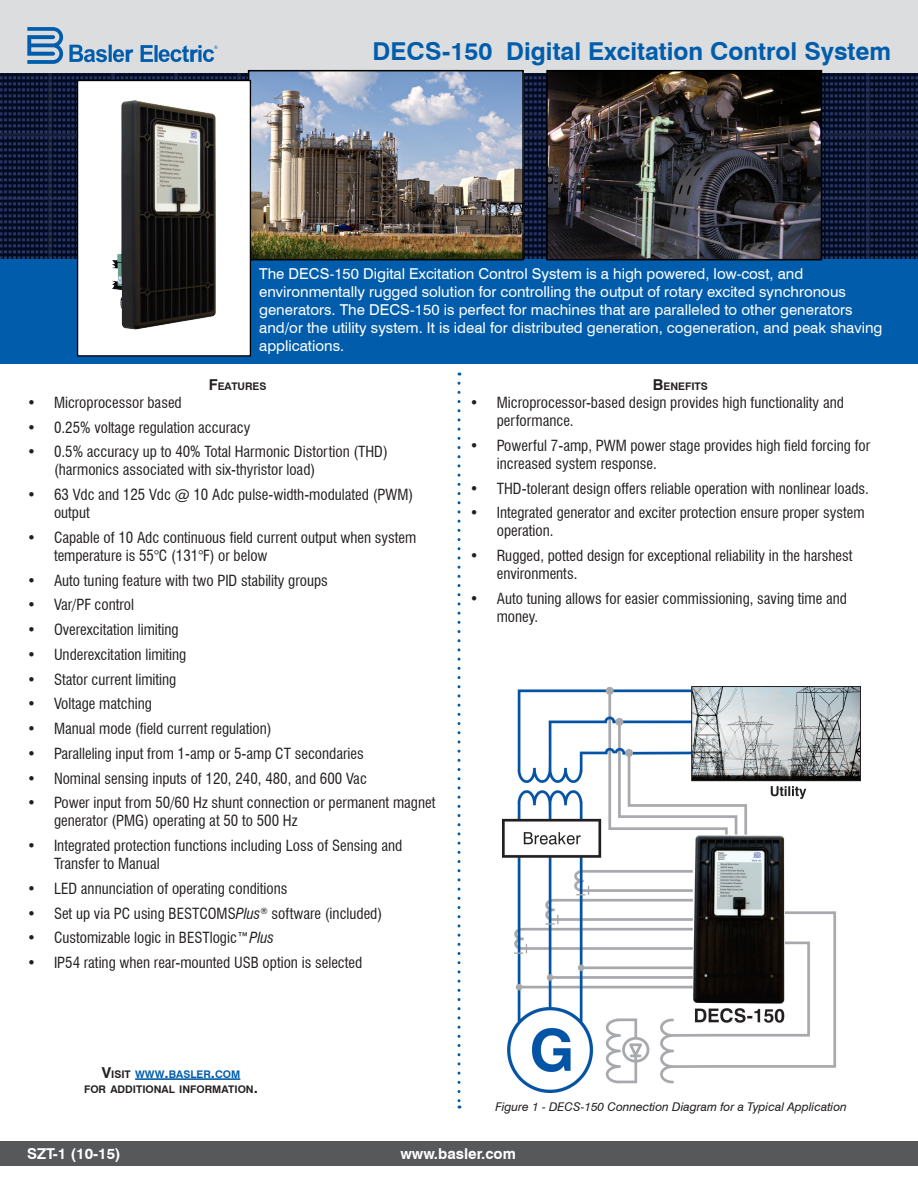
<style>
.page{position:relative;width:918px;height:1188px;background:#fff}
.page>*{position:absolute;margin:0;border:0;box-sizing:border-box;transform-origin:0 0}
._1_Title{font:700 24.6px "Swiss 721 BT";color:#015dab}
.t1{font:condensed 15px/18px "Swiss 721 BT";color:#231f20}
._2_Product_Descripti{font:15px/18px "Swiss 721 BT";color:#fff}
._8_Product_Code{font:700 15px "Swiss 721 BT";color:#fff}
._7_Figure_Caption{font:italic 12px "Swiss 721 BT";color:#231f20}
._6_Visit_www_basler{font:700 10.5px "Swiss 721 BT";color:#231f20}
._6_Visit_www_basler-2{font:700 10.5px "Swiss 721 BT";color:#015dab}
._3_Section_Heading{font:700 10.5px "Swiss 721 BT";color:#231f20}
.s1{font-size:15px}
.s2{font-style:italic}
.s3{font-size:15px;color:#231f20}
.s4{color:#231f20}
</style>
<div class="page">
<svg style="left:0;top:73px;width:918px;height:187px;background:#0e1937"></svg>
<div style="left:0;top:260px;width:918px;height:104px;background:#015dab"></div>
<div style="left:0;top:1142px;width:918px;height:24px;background:#57585a"></div>
<div style="left:0;top:0;width:918px;height:73px;background:#dcdddf"></div>
<svg style="left:27px;top:27px;width:36px;height:37px"></svg>
<svg style="left:69px;top:45px;width:64px;height:17px"></svg>
<svg style="left:141px;top:45px;width:76px;height:17px"></svg>
<svg style="left:458px;top:383px;width:2px;height:726px"></svg>
<hr style="left:135px;top:1078px;width:105px;height:2px;background:#015dab">
<img style="left:251px;top:73px;width:270px;height:184px">
<div style="left:248px;top:70px;width:276px;height:190px;border:2px solid #000"></div>
<div style="left:78px;top:80px;width:172px;height:276px;background:#fff"></div>
<img style="left:112px;top:100px;width:104px;height:230px">
<div style="left:77px;top:80px;width:174px;height:277px;border:1px solid #000"></div>
<img style="left:549px;top:73px;width:270px;height:184px">
<div style="left:546px;top:70px;width:276px;height:190px;border:2px solid #000"></div>
<img style="left:503px;top:687px;width:358px;height:405px">
<p class="_1_Title" style="left:372px;top:34px;width:520px">DECS-150 Digital Excitation Control System</p>
<p class="_2_Product_Descripti" style="left:259px;top:264px;width:625px">The DECS-150 Digital Excitation Control System is a high powered, low-cost, and environmentally rugged solution for controlling the output of rotary excited synchronous generators. The DECS-150 is perfect for machines that are paralleled to other generators and/or the utility system. It is ideal for distributed generation, cogeneration, and peak shaving applications.</p>
<p class="_3_Section_Heading" style="left:209px;top:379px;width:59px"><span class="s1">F</span>EATURES</p>
<p class="t1" style="left:27px;top:394px;width:156px">• Microprocessor based</p>
<p class="t1" style="left:27px;top:418px;width:225px">• 0.25% voltage regulation accuracy</p>
<p class="t1" style="left:54px;top:443px;width:335px;text-indent:-27px">• 0.5% accuracy up to 40% Total Harmonic Distortion (THD) (harmonics associated with six-thyristor load)</p>
<p class="t1" style="left:54px;top:486px;width:361px;text-indent:-27px">• 63 Vdc and 125 Vdc @ 10 Adc pulse-width-modulated (PWM) output</p>
<p class="t1" style="left:54px;top:529px;width:364px;text-indent:-27px">• Capable of 10 Adc continuous field current output when system temperature is 55°C (131°F) or below</p>
<p class="t1" style="left:27px;top:571px;width:302px">• Auto tuning feature with two PID stability groups</p>
<p class="t1" style="left:27px;top:596px;width:109px">• Var/PF control</p>
<p class="t1" style="left:27px;top:621px;width:153px">• Overexcitation limiting</p>
<p class="t1" style="left:27px;top:646px;width:161px">• Underexcitation limiting</p>
<p class="t1" style="left:27px;top:670px;width:151px">• Stator current limiting</p>
<p class="t1" style="left:27px;top:695px;width:126px">• Voltage matching</p>
<p class="t1" style="left:27px;top:720px;width:246px">• Manual mode (field current regulation)</p>
<p class="t1" style="left:27px;top:745px;width:338px">• Paralleling input from 1-amp or 5-amp CT secondaries</p>
<p class="t1" style="left:27px;top:769px;width:341px">• Nominal sensing inputs of 120, 240, 480, and 600 Vac</p>
<p class="t1" style="left:54px;top:794px;width:383px;text-indent:-27px">• Power input from 50/60 Hz shunt connection or permanent magnet generator (PMG) operating at 50 to 500 Hz</p>
<p class="t1" style="left:54px;top:837px;width:350px;text-indent:-27px">• Integrated protection functions including Loss of Sensing and<br>Transfer to Manual</p>
<p class="t1" style="left:27px;top:880px;width:262px">• LED annunciation of operating conditions</p>
<p class="t1" style="left:27px;top:904px;width:357px">• Set up via PC using BESTCOMS<span class="s2">Plus</span><sup>®</sup> software (included)</p>
<p class="t1" style="left:27px;top:929px;width:249px">• Customizable logic in BESTlogic™<span class="s2">Plus</span></p>
<p class="t1" style="left:27px;top:954px;width:337px">• IP54 rating when rear-mounted USB option is selected</p>
<p class="_3_Section_Heading" style="left:653px;top:379px;width:56px"><span class="s1">B</span>ENEFITS</p>
<p class="t1" style="left:497px;top:394px;width:349px;text-indent:-27px">• Microprocessor-based design provides high functionality and performance.</p>
<p class="t1" style="left:497px;top:436px;width:375px;text-indent:-27px">• Powerful 7-amp, PWM power stage provides high field forcing for increased system response.</p>
<p class="t1" style="left:470px;top:479px;width:401px">• THD-tolerant design offers reliable operation with nonlinear loads.</p>
<p class="t1" style="left:497px;top:504px;width:369px;text-indent:-27px">• Integrated generator and exciter protection ensure proper system operation.</p>
<p class="t1" style="left:497px;top:547px;width:357px;text-indent:-27px">• Rugged, potted design for exceptional reliability in the harshest environments.</p>
<p class="t1" style="left:497px;top:589px;width:352px;text-indent:-27px">• Auto tuning allows for easier commissioning, saving time and money.</p>
<p class="_6_Visit_www_basler-2" style="left:102px;top:1067px;width:140px"><span class="s3">V</span><span class="s4">ISIT</span> WWW<span class="s1">.</span>BASLER<span class="s1">.</span>COM</p>
<p class="_6_Visit_www_basler" style="left:84px;top:1082px;width:175px">FOR ADDITIONAL INFORMATION<span class="s1">.</span></p>
<p class="_7_Figure_Caption" style="left:495px;top:1099px;width:353px">Figure 1 - DECS-150 Connection Diagram for a Typical Application</p>
<p class="_8_Product_Code" style="left:27px;top:1144px;width:95px">SZT-1 (10-15)</p>
<p class="_8_Product_Code" style="left:401px;top:1144px;width:117px">www.basler.com</p>
</div>
